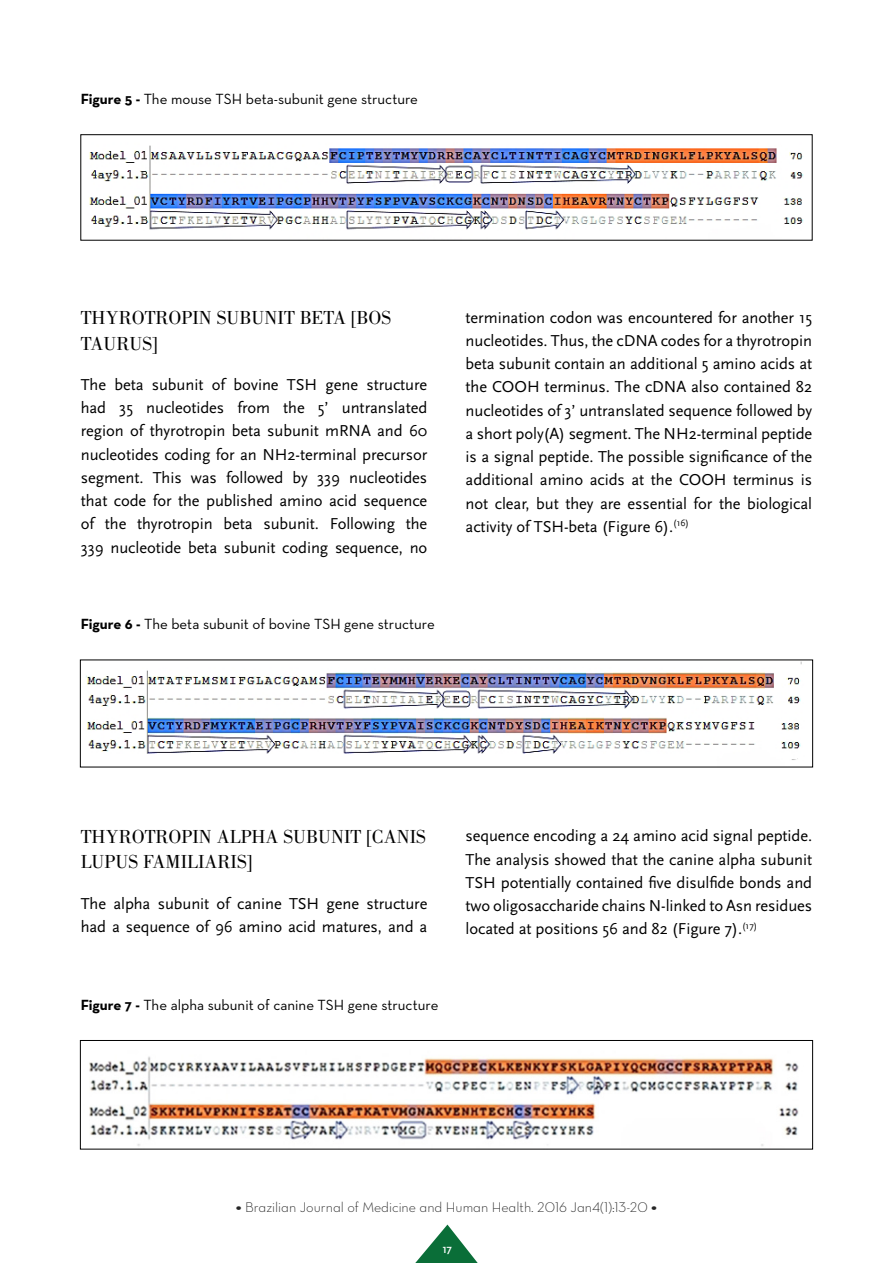
<style>
.page{position:relative;width:893px;height:1263px;background:#fff}
.page>*{position:absolute;margin:0;border:0;box-sizing:border-box;transform-origin:0 0}
.Sub_2{font:19.5px/25.5px "Bodoni Std";color:#000}
._1º_paragrafo_texto{font:16.5px/23.2px "Scala Sans Pro";letter-spacing:-.005em;color:#000;text-align:justify}
.Legenda_figura{font:15px "Neutra Text";color:#000}
.t1{font:14.25px "Neutra Text Light Alt";color:#262626}
.t2{font:600 12px "Neutra Text";color:#fff}
.s1{font-weight:700}
.s2{font-family:"Bodoni Std Poster";font-style:italic;font-size:15.75px}
</style>
<div class="page">
<svg style="left:415px;top:1224px;width:63px;height:39px"></svg>
<img style="left:89px;top:145px;width:715px;height:85px">
<div style="left:80px;top:134px;width:733px;height:107px;border:1px solid #000"></div>
<img style="left:86px;top:661px;width:716px;height:99px">
<img style="left:89px;top:1056px;width:710px;height:90px">
<div style="left:80px;top:1040px;width:733px;height:109px;border:1px solid #000"></div>
<p class="Legenda_figura" style="left:81px;top:90px;width:339px"><span class="s1">Figure 5 -</span> The mouse TSH beta-subunit gene structure</p>
<p class="Sub_2" style="left:81px;top:305px;width:312px">THYROTROPIN SUBUNIT BETA [BOS<br>TAURUS]</p>
<p class="_1º_paragrafo_texto" style="left:81px;top:373px;width:348px">The beta subunit of bovine TSH gene structure had 35 nucleotides from the 5’ untranslated region of thyrotropin beta subunit mRNA and 60 nucleotides coding for an NH2-terminal precursor segment. This was followed by 339 nucleotides that code for the published amino acid sequence of the thyrotropin beta subunit. Following the 339 nucleotide beta subunit coding sequence, no</p>
<p class="Legenda_figura" style="left:81px;top:615px;width:356px"><span class="s1">Figure 6 -</span> The beta subunit of bovine TSH gene structure</p>
<p class="_1º_paragrafo_texto" style="left:466px;top:305px;width:348px">termination codon was encountered for another 15 nucleotides. Thus, the cDNA codes for a thyrotropin beta subunit contain an additional 5 amino acids at the COOH terminus. The cDNA also contained 82 nucleotides of 3’ untranslated sequence followed by a short poly(A) segment. The NH2-terminal peptide is a signal peptide. The possible significance of the additional amino acids at the COOH terminus is not clear, but they are essential for the biological activity of TSH-beta (Figure 6).<sup>(16)</sup></p>
<p class="Sub_2" style="left:81px;top:824px;width:347px">THYROTROPIN ALPHA SUBUNIT [CANIS<br>LUPUS FAMILIARIS]</p>
<p class="_1º_paragrafo_texto" style="left:81px;top:891px;width:348px">The alpha subunit of canine TSH gene structure had a sequence of 96 amino acid matures, and a</p>
<p class="Legenda_figura" style="left:81px;top:996px;width:359px"><span class="s1">Figure 7 -</span> The alpha subunit of canine TSH gene structure</p>
<p class="_1º_paragrafo_texto" style="left:466px;top:824px;width:348px">sequence encoding a 24 amino acid signal peptide.<br>The analysis showed that the canine alpha subunit TSH potentially contained five disulfide bonds and two oligosaccharide chains N-linked to Asn residues located at positions 56 and 82 (Figure 7).<sup>(17)</sup></p>
<p class="t1" style="left:236px;top:1198px;width:422px"><span class="s2">·</span> Brazilian Journal of Medicine and Human Health. 2016 Jan4(1):13-20 <span class="s2">·</span></p>
<p class="t2" style="left:443px;top:1241px;width:11px">17</p>
</div>
